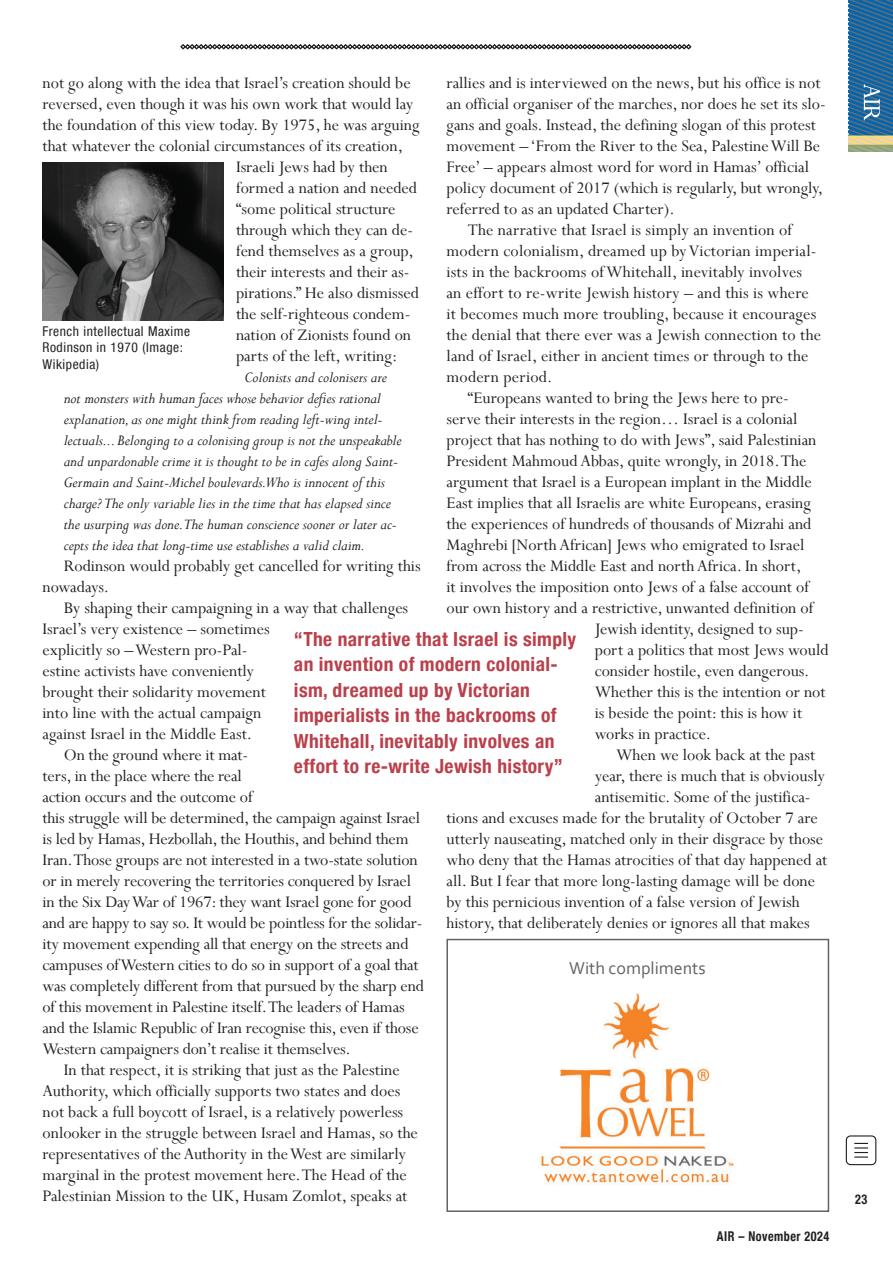
<style>
.page{position:relative;width:893px;height:1263px;background:#fff}
.page>*{position:absolute;margin:0;border:0;box-sizing:border-box;transform-origin:0 0}
.Pull_Quote{font:700 condensed 19.5px/25.5px "Helvetica Neue";letter-spacing:.02em;color:#ba404b}
.Copy_General{font:18px/21px "Perpetua";color:#231f20}
.t1{font:18px "Corbel";color:#636366}
.Indented_quote{font:italic 16.5px/21px "Perpetua";letter-spacing:-.005em;color:#231f20}
.t2{font:condensed 13.5px/16.5px "Helvetica Neue LT Com";letter-spacing:.04em;color:#231f20}
.t3{font:700 condensed 13.5px "Helvetica Neue";letter-spacing:.04em;color:#231f20;scale:.9 1}
</style>
<div class="page">
<div style="left:846px;top:1135px;width:30px;height:30px;border:1px solid #231f20;border-radius:4px"></div>
<svg style="left:854px;top:1143px;width:14px;height:14px"></svg>
<svg style="left:180px;top:44px;width:511px;height:5px"></svg>
<svg style="left:849px;top:0;width:44px;height:151px"></svg>
<div style="left:446px;top:939px;width:383px;height:273px;border:2px solid #636366"></div>
<img style="left:541px;top:993px;width:193px;height:192px">
<img style="left:43px;top:162px;width:180px;height:159px">
<p class="Copy_General" style="left:43px;top:72px;width:370px">not go along with the idea that Israel’s creation should be</p>
<p class="Copy_General" style="left:43px;top:93px;width:372px">reversed, even though it was his own work that would lay</p>
<p class="Copy_General" style="left:43px;top:114px;width:379px">the foundation of this view today. By 1975, he was arguing</p>
<p class="Copy_General" style="left:43px;top:135px;width:362px">that whatever the colonial circumstances of its creation,</p>
<p class="Copy_General" style="left:236px;top:156px;width:153px">Israeli Jews had by then</p>
<p class="Copy_General" style="left:236px;top:177px;width:183px">formed a nation and needed</p>
<p class="Copy_General" style="left:236px;top:198px;width:161px">“some political structure</p>
<p class="Copy_General" style="left:236px;top:219px;width:179px">through which they can de-</p>
<p class="Copy_General" style="left:236px;top:240px;width:179px">fend themselves as a group,</p>
<p class="Copy_General" style="left:236px;top:261px;width:175px">their interests and their as-</p>
<p class="Copy_General" style="left:236px;top:282px;width:184px">pirations.” He also dismissed</p>
<p class="Copy_General" style="left:236px;top:303px;width:176px">the self-righteous condem-</p>
<p class="Copy_General" style="left:236px;top:324px;width:177px">nation of Zionists found on</p>
<p class="Copy_General" style="left:236px;top:345px;width:163px">parts of the left, writing:</p>
<p class="Indented_quote" style="left:64px;top:366px;width:339px;text-indent:181px">Colonists and colonisers are not monsters with human faces whose behavior defies rational explanation, as one might think from reading left-wing intel&shy;lectuals... Belonging to a colonising group is not the unspeakable and unpardonable crime it is thought to be in cafes along Saint-Germain and Saint-Michel boulevards.Who is innocent of this charge? The only variable lies in the time that has elapsed since the usurping was done.The human conscience sooner or later ac&shy;cepts the idea that long-time use establishes a valid claim.</p>
<p class="Copy_General" style="left:43px;top:555px;width:380px;text-indent:21px">Rodinson would probably get cancelled for writing this nowadays.</p>
<p class="Copy_General" style="left:43px;top:597px;width:367px;text-indent:21px">By shaping their campaigning in a way that challenges Israel’s very existence – sometimes<br>explicitly so – Western pro-Pal-<br>estine activists have conveniently<br>brought their solidarity movement<br>into line with the actual campaign<br>against Israel in the Middle East.</p>
<p class="Copy_General" style="left:43px;top:744px;width:383px;text-indent:21px">On the ground where it mat-<br>ters, in the place where the real<br>action occurs and the outcome of<br>this struggle will be determined, the campaign against Israel is led by Hamas, Hezbollah, the Houthis, and behind them Iran. Those groups are not interested in a two-state solution or in merely recovering the territories conquered by Israel in the Six Day War of 1967: they want Israel gone for good and are happy to say so. It would be pointless for the solidar&shy;ity movement expending all that energy on the streets and campuses of Western cities to do so in support of a goal that was completely different from that pursued by the sharp end of this movement in Palestine itself. The leaders of Hamas and the Islamic Republic of Iran recognise this, even if those Western campaigners don’t realise it themselves.</p>
<p class="Copy_General" style="left:43px;top:1059px;width:377px;text-indent:21px">In that respect, it is striking that just as the Palestine Authority, which officially supports two states and does not back a full boycott of Israel, is a relatively powerless onlooker in the struggle between Israel and Hamas, so the representatives of the Authority in the West are similarly marginal in the protest movement here. The Head of the Palestinian Mission to the UK, Husam Zomlot, speaks at</p>
<p class="Copy_General" style="left:446px;top:72px;width:381px">rallies and is interviewed on the news, but his office is not an official organiser of the marches, nor does he set its slo&shy;gans and goals. Instead, the defining slogan of this protest movement – ‘From the River to the Sea, Palestine Will Be Free’ – appears almost word for word in Hamas’ official policy document of 2017 (which is regularly, but wrongly, referred to as an updated Charter).</p>
<p class="Copy_General" style="left:446px;top:219px;width:376px;text-indent:21px">The narrative that Israel is simply an invention of modern colonialism, dreamed up by Victorian imperial&shy;ists in the backrooms of Whitehall, inevitably involves an effort to re-write Jewish history – and this is where it becomes much more troubling, because it encourages the denial that there ever was a Jewish connection to the land of Israel, either in ancient times or through to the modern period.</p>
<p class="Copy_General" style="left:468px;top:387px;width:322px">“Europeans wanted to bring the Jews here to pre-</p>
<p class="Copy_General" style="left:446px;top:408px;width:352px">serve their interests in the region… Israel is a colonial</p>
<p class="Copy_General" style="left:446px;top:429px;width:372px">project that has nothing to do with Jews”, said Palestinian</p>
<p class="Copy_General" style="left:446px;top:450px;width:361px">President Mahmoud Abbas, quite wrongly, in 2018. The</p>
<p class="Copy_General" style="left:446px;top:471px;width:367px">argument that Israel is a European implant in the Middle</p>
<p class="Copy_General" style="left:446px;top:492px;width:366px">East implies that all Israelis are white Europeans, erasing</p>
<p class="Copy_General" style="left:446px;top:513px;width:366px">the experiences of hundreds of thousands of Mizrahi and</p>
<p class="Copy_General" style="left:446px;top:534px;width:359px">Maghrebi [North African] Jews who emigrated to Israel</p>
<p class="Copy_General" style="left:446px;top:555px;width:356px">from across the Middle East and north Africa. In short,</p>
<p class="Copy_General" style="left:446px;top:576px;width:364px">it involves the imposition onto Jews of a false account of</p>
<p class="Copy_General" style="left:446px;top:597px;width:368px">our own history and a restrictive, unwanted definition of</p>
<p class="Copy_General" style="left:595px;top:618px;width:210px">Jewish identity, designed to sup-</p>
<p class="Copy_General" style="left:595px;top:639px;width:235px">port a politics that most Jews would</p>
<p class="Copy_General" style="left:595px;top:660px;width:216px">consider hostile, even dangerous.</p>
<p class="Copy_General" style="left:595px;top:681px;width:232px">Whether this is the intention or not</p>
<p class="Copy_General" style="left:595px;top:702px;width:209px">is beside the point: this is how it</p>
<p class="Copy_General" style="left:595px;top:723px;width:118px">works in practice.</p>
<p class="Copy_General" style="left:616px;top:744px;width:201px">When we look back at the past</p>
<p class="Copy_General" style="left:595px;top:765px;width:232px">year, there is much that is obviously</p>
<p class="Copy_General" style="left:595px;top:786px;width:217px">antisemitic. Some of the justifica-</p>
<p class="Copy_General" style="left:446px;top:807px;width:373px">tions and excuses made for the brutality of October 7 are</p>
<p class="Copy_General" style="left:446px;top:828px;width:378px">utterly nauseating, matched only in their disgrace by those</p>
<p class="Copy_General" style="left:446px;top:849px;width:382px">who deny that the Hamas atrocities of that day happened at</p>
<p class="Copy_General" style="left:446px;top:870px;width:370px">all. But I fear that more long-lasting damage will be done</p>
<p class="Copy_General" style="left:446px;top:891px;width:355px">by this pernicious invention of a false version of Jewish</p>
<p class="Copy_General" style="left:446px;top:912px;width:365px">history, that deliberately denies or ignores all that makes</p>
<p class="t2" style="left:43px;top:323px;width:149px">French intellectual Maxime<br>Rodinson in 1970 (Image:<br>Wikipedia)</p>
<p class="Pull_Quote" style="left:294px;top:625px;width:284px">“The narrative that Israel is simply an invention of modern colonial&shy;ism, dreamed up by Victorian imperialists in the backrooms of Whitehall, inevitably involves an effort to re-write Jewish history”</p>
<p class="t1" style="left:569px;top:957px;width:138px">With compliments</p>
<p class="t3" style="left:717px;top:1225px;width:126px">AIR – November 2024</p>
<p class="t3" style="left:855px;top:1188px;width:15px">23</p>
</div>
